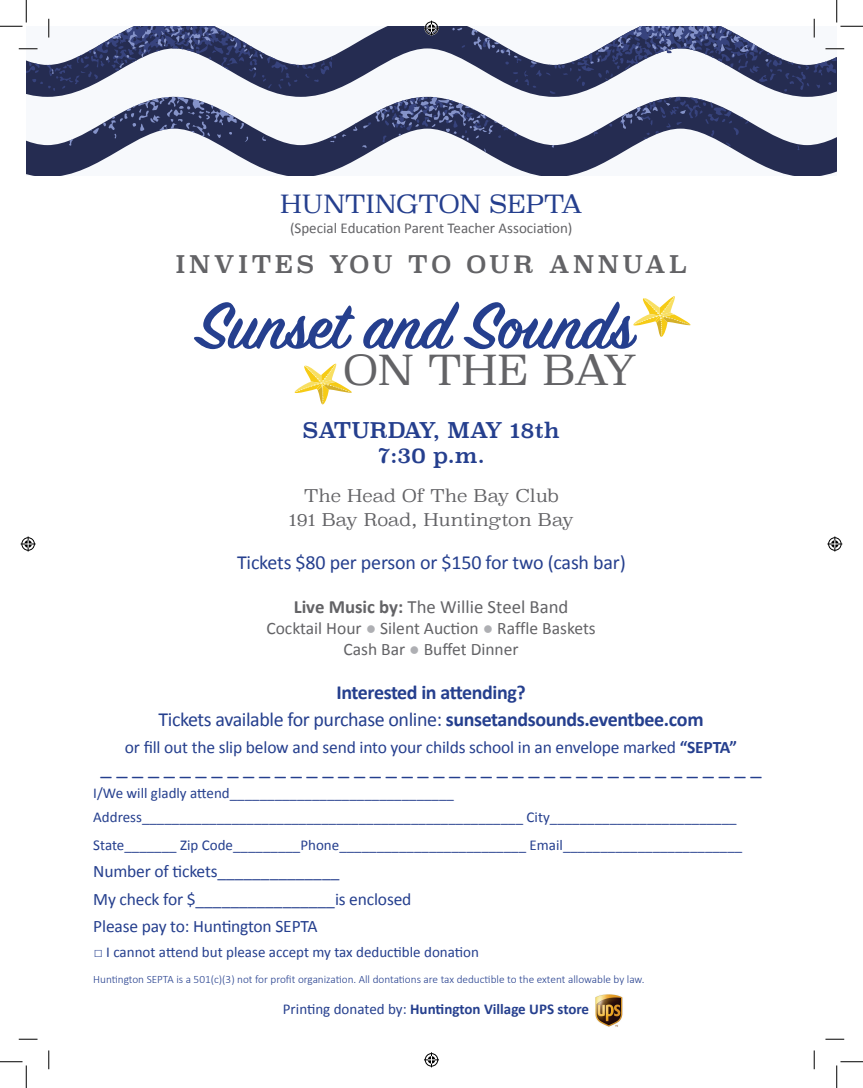
<style>
.page{position:relative;width:863px;height:1088px;background:#fff}
.page>*{position:absolute;margin:0;border:0;box-sizing:border-box;transform-origin:0 0}
.t1{font:600 73.12px "Sign Painter House Script";color:#253f8e}
.t2{font:300 41.25px "Superclarendon";color:#636366}
.t3{font:300 25px "Superclarendon";color:#253f8e}
.t4{font:23.75px "Superclarendon";letter-spacing:.15em;color:#636366}
.t5{font:22.5px "Calibri";color:#253f8e}
.t6{font:21.25px/25.5px "Superclarendon";color:#253f8e;text-align:center}
.t7{font:700 20px/27px "Calibri";letter-spacing:-.02em;color:#253f8e;text-align:center}
.t8{font:20px "Calibri";letter-spacing:-.01em;color:#253f8e}
.t9{font:18.75px "Calibri";color:#636366}
.t10{font:17.5px/27.5px "Calibri";letter-spacing:-.01em;color:#253f8e}
.t11{font:17.5px/21px "Calibri";color:#636366;text-align:center}
.t12{font:300 17.5px/24px "Superclarendon";color:#636366;text-align:center}
.t13{font:15px/23.8px "Calibri";color:#253f8e}
.t14{font:700 15px "Calibri";color:#253f8e}
.t15{font:15px "Calibri";color:#636366}
.t16{font:300 11.25px "Calibri";color:#253f8e}
.s1{font-weight:700}
.s2{color:#aeafb3}
.s3{font-weight:400}
</style>
<div class="page">
<svg style="left:294px;top:364px;width:58px;height:41px"></svg>
<svg style="left:633px;top:296px;width:58px;height:41px"></svg>
<svg style="left:26px;top:153px;width:810px;height:23px"></svg>
<img style="left:595px;top:994px;width:28px;height:33px">
<svg style="left:19px;top:1038px;width:19px;height:2px"></svg>
<svg style="left:825px;top:1038px;width:19px;height:2px"></svg>
<svg style="left:48px;top:1050px;width:2px;height:19px"></svg>
<svg style="left:813px;top:1050px;width:2px;height:19px"></svg>
<svg style="left:0;top:1061px;width:27px;height:27px"></svg>
<svg style="left:836px;top:1061px;width:26px;height:27px"></svg>
<svg style="left:0;top:0;width:862px;height:153px"></svg>
<svg style="left:424px;top:1052px;width:15px;height:15px"></svg>
<svg style="left:21px;top:536px;width:15px;height:15px"></svg>
<svg style="left:827px;top:536px;width:15px;height:15px"></svg>
<h3 class="t3" style="left:280px;top:187px;width:304px">HUNTINGTON SEPTA</h3>
<p class="t15" style="left:290px;top:218px;width:284px">(Special Education Parent Teacher Association)</p>
<h3 class="t4" style="left:175px;top:248px;width:513px">INVITES YOU TO OUR ANNUAL</h3>
<h1 class="t1" style="left:197px;top:281px;width:438px">Sunset and Sounds</h1>
<h2 class="t2" style="left:343px;top:343px;width:295px">ON THE BAY</h2>
<h3 class="t6" style="left:303px;top:419px;width:258px">SATURDAY, MAY 18th<br>7:30 p.m.</h3>
<p class="t12" style="left:289px;top:485px;width:286px">The Head Of The Bay Club<br>191 Bay Road, Huntington Bay</p>
<h3 class="t8" style="left:237px;top:549px;width:390px">Tickets $80 per person or $150 for two (cash bar)</h3>
<p class="t9" style="left:294px;top:595px;width:276px"><span class="s1">Live Music by:</span> The Willie Steel Band</p>
<p class="t11" style="left:266px;top:617px;width:331px">Cocktail Hour <span class="s2">●</span> Silent Auction <span class="s2">●</span> Raffle Baskets<br>Cash Bar <span class="s2">●</span> Buffet Dinner</p>
<h3 class="t7" style="left:158px;top:679px;width:546px">Interested in attending?<br><span class="s3">Tickets available for purchase online:</span> sunsetandsounds.eventbee.com</h3>
<p class="t10" style="left:125px;top:734px;width:613px">or fill out the slip below and send into your childs school in an envelope marked <span class="s1">“SEPTA”</span></p>
<h3 class="t5" style="left:100px;top:752px;width:662px">_ _ _ _ _ _ _ _ _ _ _ _ _ _ _ _ _ _ _ _ _ _ _ _ _ _ _ _ _ _ _ _ _ _ _ _ _ _ _ _ _ _</h3>
<p class="t13" style="left:93px;top:781px;width:645px">I/We will gladly attend______________________________<br>Address___________________________________________________ City_________________________</p>
<p class="t13" style="left:93px;top:832px;width:650px">State_______ Zip Code_________Phone_________________________ Email________________________</p>
<p class="t10" style="left:93px;top:857px;width:319px">Number of tickets______________<br>My check for $________________is enclosed<br>Please pay to: Huntington SEPTA</p>
<p class="t13" style="left:94px;top:940px;width:387px">□ I cannot attend but please accept my tax deductible donation</p>
<p class="t16" style="left:93px;top:972px;width:552px">Huntington SEPTA is a 501(c)(3) not for profit organization. All dontations are tax deductible to the extent allowable by law.</p>
<p class="t14" style="left:283px;top:999px;width:308px"><span class="s3">Printing donated by:</span> Huntington Village UPS store</p>
</div>
